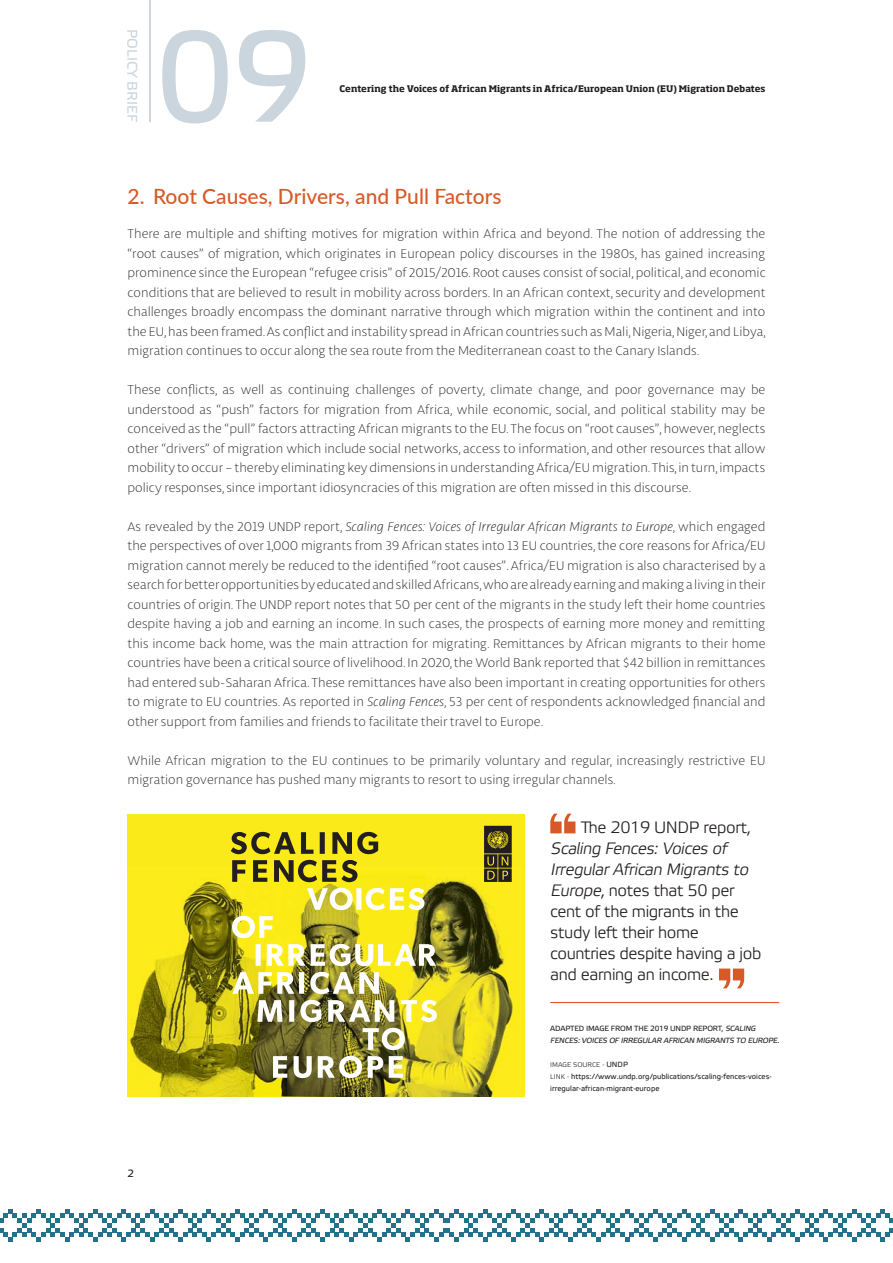
<style>
.page{position:relative;width:893px;height:1263px;background:#fff}
.page>*{position:absolute;margin:0;border:0;box-sizing:border-box;transform-origin:0 0}
.t1{font:128.4px "Etelka Text Pro";color:#cbd5dd}
.t2{font:500 21px "Lato";color:#d75a26}
.t3{font:16.5px/21px "Etelka Light Pro";letter-spacing:-.025em;color:#231f20}
.t4{font:13.95px "Etelka Text Pro";color:#cbd5dd}
.t5{font:100 13.5px/19.5px "Libertad";color:#231f20;text-align:justify}
.t6{font:10.5px "Etelka Text Pro";color:#231f20}
.t7{font:700 9px "Soho Std";color:#231f20}
.t8{font:7.5px/12px "Etelka Text Pro";color:#231f20}
.t9{font:italic 7.5px/12px "Etelka Text Pro";letter-spacing:-.02em;color:#231f20}
.t10{font:6.75px "Etelka Light Pro";color:#231f20}
.s1{font-style:italic}
.s2{font-style:normal}
.s3{font-size:7.5px}
.s4{font-family:"Etelka Text Pro";font-size:7.5px}
.s5{font-family:"Etelka Light Pro";font-size:6.75px}
.s6{font-family:"Etelka Light Pro"}
</style>
<div class="page">
<hr style="left:149px;top:0;width:1px;height:122px;background:#cbd5dd">
<svg style="left:0;top:1209px;width:893px;height:33px"></svg>
<svg style="left:550px;top:813px;width:25px;height:20px"></svg>
<svg style="left:719px;top:968px;width:25px;height:20px"></svg>
<hr style="left:550px;top:1002px;width:229px;height:1px;background:#d75a26">
<div style="left:128px;top:813px;width:397px;height:283px;background:#fbea19"></div>
<img style="left:129px;top:876px;width:384px;height:220px">
<svg style="left:484px;top:826px;width:28px;height:56px;background:#514a1d"></svg>
<svg style="left:231px;top:832px;width:147px;height:50px"></svg>
<img style="left:232px;top:888px;width:205px;height:190px">
<p class="t4" style="left:138px;top:29px;width:94px;rotate:90deg">POLICY BRIEF</p>
<h1 class="t1" style="left:155px;top:30px;width:159px">09</h1>
<p class="t7" style="left:340px;top:85px;width:427px">Centering the Voices of African Migrants in Africa/European Union (EU) Migration Debates</p>
<h2 class="t2" style="left:128px;top:183px;width:376px">2. Root Causes, Drivers, and Pull Factors</h2>
<p class="t5" style="left:128px;top:225px;width:640px">There are multiple and shifting motives for migration within Africa and beyond. The notion of addressing the “root causes” of migration, which originates in European policy discourses in the 1980s, has gained increasing prominence since the European “refugee crisis” of 2015/2016. Root causes consist of social, political, and economic conditions that are believed to result in mobility across borders. In an African context, security and development challenges broadly encompass the dominant narrative through which migration within the continent and into the EU, has been framed. As conflict and instability spread in African countries such as Mali, Nigeria, Niger, and Libya, migration continues to occur along the sea route from the Mediterranean coast to the Canary Islands.</p>
<p class="t5" style="left:128px;top:381px;width:639px">These conflicts, as well as continuing challenges of poverty, climate change, and poor governance may be understood as “push” factors for migration from Africa, while economic, social, and political stability may be conceived as the “pull” factors attracting African migrants to the EU. The focus on “root causes”, however, neglects other “drivers” of migration which include social networks, access to information, and other resources that allow mobility to occur – thereby eliminating key dimensions in understanding Africa/EU migration. This, in turn, impacts policy responses, since important idiosyncracies of this migration are often missed in this discourse.</p>
<p class="t5" style="left:128px;top:517px;width:640px">As revealed by the 2019 UNDP report, <span class="s1">Scaling Fences: Voices of Irregular African Migrants to Europe</span>, which engaged the perspectives of over 1,000 migrants from 39 African states into 13 EU countries, the core reasons for Africa/EU migration cannot merely be reduced to the identified “root causes”. Africa/EU migration is also characterised by a search for better opportunities by educated and skilled Africans, who are already earning and making a living in their countries of origin. The UNDP report notes that 50 per cent of the migrants in the study left their home countries despite having a job and earning an income. In such cases, the prospects of earning more money and remitting this income back home, was the main attraction for migrating. Remittances by African migrants to their home countries have been a critical source of livelihood. In 2020, the World Bank reported that $42 billion in remittances had entered sub-Saharan Africa. These remittances have also been important in creating opportunities for others to migrate to EU countries. As reported in <span class="s1">Scaling Fences</span>, 53 per cent of respondents acknowledged financial and other support from families and friends to facilitate their travel to Europe.</p>
<p class="t5" style="left:128px;top:751px;width:639px">While African migration to the EU continues to be primarily voluntary and regular, increasingly restrictive EU migration governance has pushed many migrants to resort to using irregular channels.</p>
<p class="t3" style="left:581px;top:818px;width:172px">-e 2019 UNDP report,</p>
<p class="t3" style="left:550px;top:839px;width:213px"><span class="s1">Scaling Fences: Voices of<br>Irregular African Migrants to<br>Europe</span>, notes that 50 per cent of the migrants in the study left their home countries despite having a job and earning an income.</p>
<p class="t6" style="left:128px;top:1170px;width:8px">2</p>
<p class="t9" style="left:550px;top:1023px;width:231px"><span class="s2">ADAPTED IMAGE FROM THE 2019 UNDP REPORT,</span> SCALING<br>FENCES: VOICES OF IRREGULAR AFRICAN MIGRANTS TO EUROPE<span class="s2">.</span></p>
<p class="t10" style="left:550px;top:1062px;width:79px">IMAGE SOURCE <span class="s3">-</span> <span class="s4">UNDP</span></p>
<p class="t8" style="left:550px;top:1071px;width:223px"><span class="s5">LINK</span> <span class="s6">-</span> https://www.undp.org/publications/scaling-fences-voices&shy;irregular-african-migrant-europe</p>
</div>
